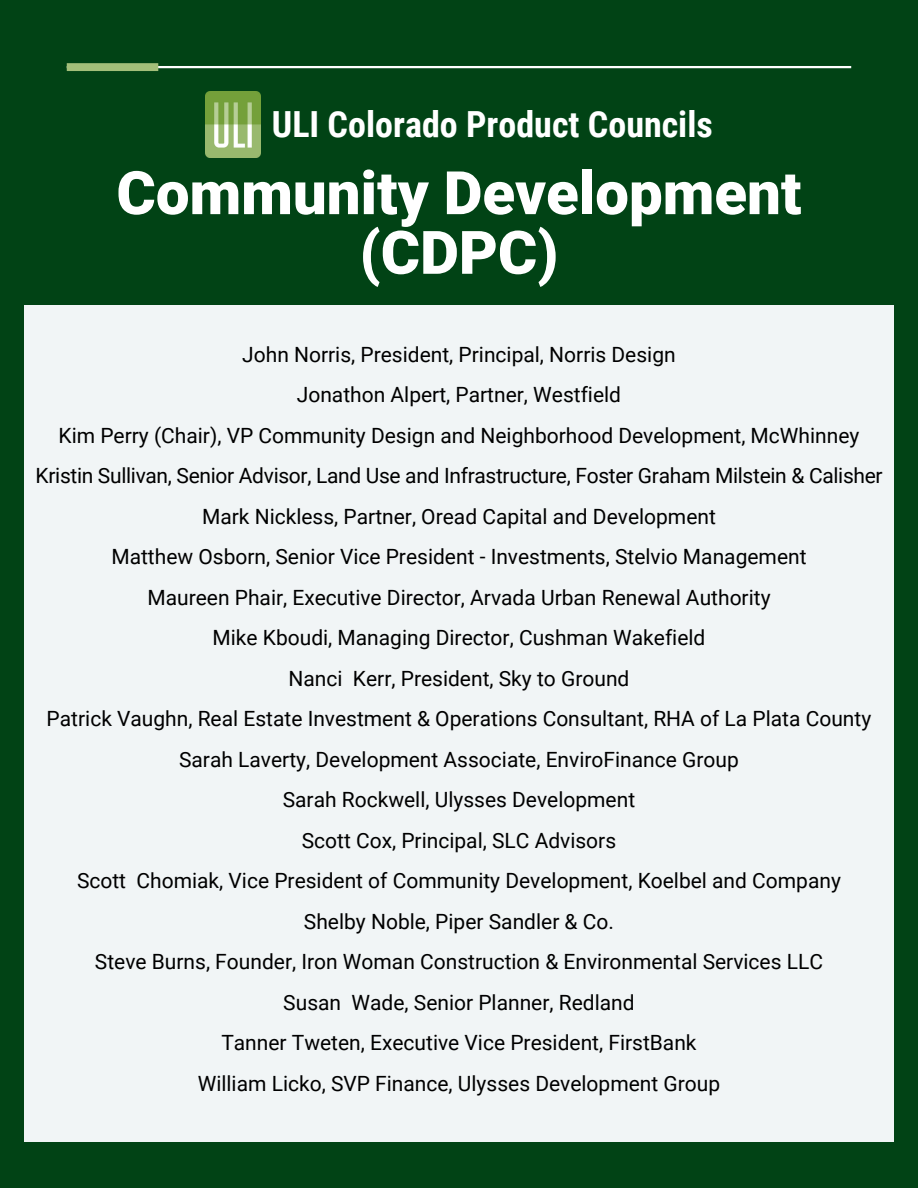
<style>
.page{position:relative;width:918px;height:1188px;background:#014315}
.page>*{position:absolute;margin:0;border:0;box-sizing:border-box;transform-origin:0 0}
.t1{font:900 60px/59.7px "Roboto";color:#fff;text-align:center}
.t2{font:700 36px "Roboto Condensed";color:#fff}
.t3{font:21px/40.5px "Roboto";color:#000;text-align:center}
</style>
<div class="page">
<hr style="left:67px;top:66px;width:784px;height:2px;background:#fff">
<div style="left:67px;top:63px;width:91px;height:8px;background:#a3bf7a"></div>
<div style="left:25px;top:305px;width:868px;height:837px;background:#f1f5f6"></div>
<img style="left:205px;top:92px;width:55px;height:65px">
<h2 class="t2" style="left:272px;top:99px;width:443px">ULI Colorado Product Councils</h2>
<h1 class="t1" style="left:116px;top:161px;width:686px">Community Development (CDPC)</h1>
<p class="t3" style="left:36px;top:333px;width:849px">John Norris, President, Principal, Norris Design<br>Jonathon Alpert, Partner, Westfield<br>Kim Perry (Chair), VP Community Design and Neighborhood Development, McWhinney Kristin Sullivan, Senior Advisor, Land Use and Infrastructure, Foster Graham Milstein &amp; Calisher Mark Nickless, Partner, Oread Capital and Development<br>Matthew Osborn, Senior Vice President - Investments, Stelvio Management<br>Maureen Phair, Executive Director, Arvada Urban Renewal Authority<br>Mike Kboudi, Managing Director, Cushman Wakefield<br>Nanci Kerr, President, Sky to Ground<br>Patrick Vaughn, Real Estate Investment &amp; Operations Consultant, RHA of La Plata County Sarah Laverty, Development Associate, EnviroFinance Group<br>Sarah Rockwell, Ulysses Development<br>Scott Cox, Principal, SLC Advisors<br>Scott Chomiak, Vice President of Community Development, Koelbel and Company<br>Shelby Noble, Piper Sandler &amp; Co.<br>Steve Burns, Founder, Iron Woman Construction &amp; Environmental Services LLC<br>Susan Wade, Senior Planner, Redland<br>Tanner Tweten, Executive Vice President, FirstBank<br>William Licko, SVP Finance, Ulysses Development Group</p>
</div>
